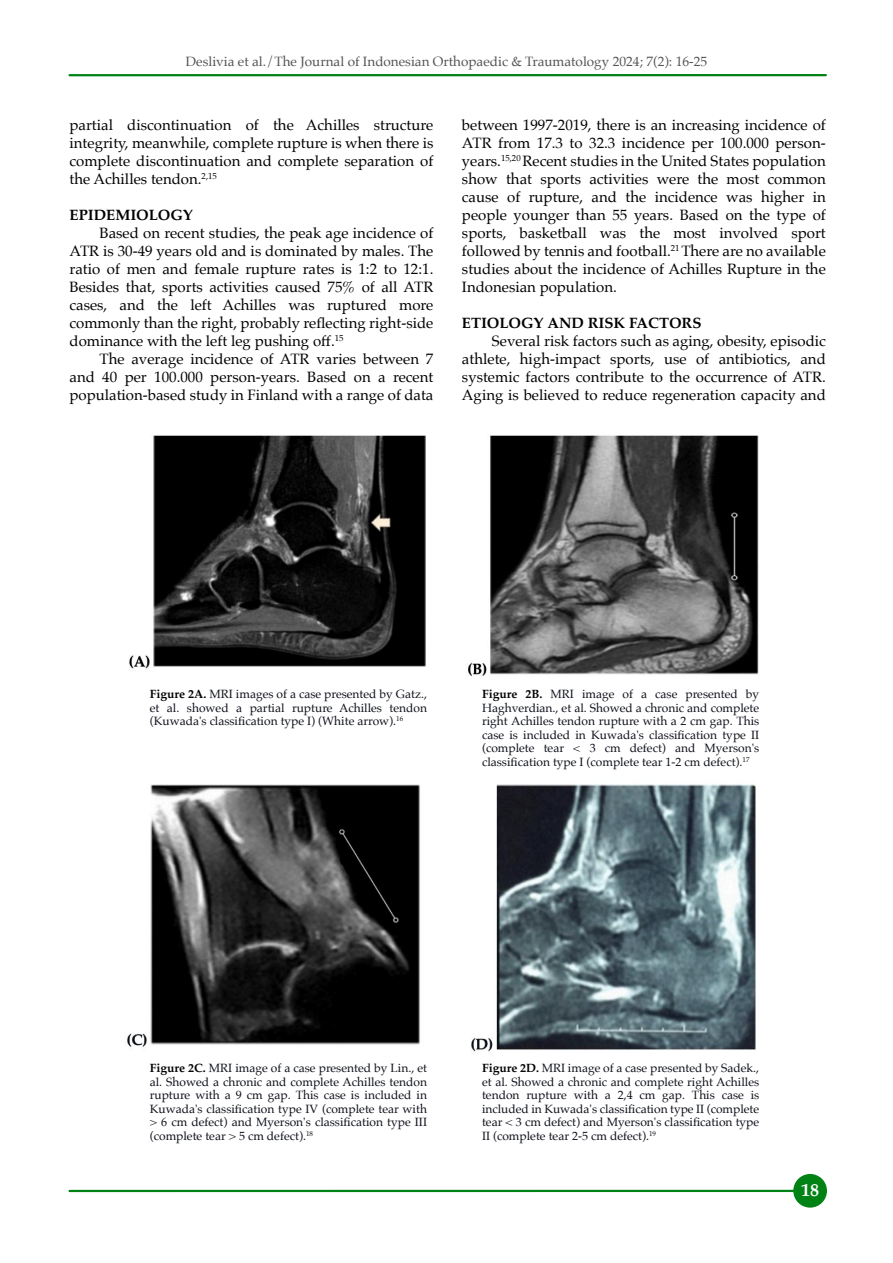
<style>
.page{position:relative;width:893px;height:1263px;background:#fff}
.page>*{position:absolute;margin:0;border:0;box-sizing:border-box;transform-origin:0 0}
.t1{font:700 18px "Palatino";color:#fff}
.t2{font:15px/18px "Palatino";color:#000;text-align:justify}
.t3{font:700 15px "Palatino";color:#000}
.t4{font:13.5px "Palatino";color:#535353}
.t5{font:12px/13.5px "Palatino";color:#0e101a;text-align:justify}
.s1{font-weight:700;color:#000}
</style>
<div class="page">
<hr style="left:70px;top:1190px;width:726px;height:2px;background:#008215">
<hr style="left:70px;top:74px;width:756px;height:2px;background:#008215">
<div style="left:793px;top:1174px;width:34px;height:33px;background:#008215;border:2px solid #008215;border-radius:50%"></div>
<img style="left:129px;top:435px;width:630px;height:241px">
<img style="left:127px;top:784px;width:629px;height:268px">
<p class="t4" style="left:186px;top:55px;width:523px">Deslivia et al./The Journal of Indonesian Orthopaedic &amp; Traumatology 2024; 7(2): 16-25</p>
<p class="t2" style="left:70px;top:116px;width:365px">partial discontinuation of the Achilles structure integrity, meanwhile, complete rupture is when there is complete discontinuation and complete separation of the Achilles tendon.<sup>2,15</sup></p>
<p class="t3" style="left:70px;top:207px;width:125px">EPIDEMIOLOGY</p>
<p class="t2" style="left:70px;top:224px;width:365px;text-indent:30px">Based on recent studies, the peak age incidence of ATR is 30-49 years old and is dominated by males. The ratio of men and female rupture rates is 1:2 to 12:1.<br>Besides that, sports activities caused 75% of all ATR cases, and the left Achilles was ruptured more commonly than the right, probably reflecting right-side dominance with the left leg pushing off.<sup>15</sup></p>
<p class="t2" style="left:70px;top:350px;width:365px;text-indent:30px">The average incidence of ATR varies between 7 and 40 per 100.000 person-years. Based on a recent population-based study in Finland with a range of data</p>
<p class="t2" style="left:462px;top:116px;width:365px">between 1997-2019, there is an increasing incidence of ATR from 17.3 to 32.3 incidence per 100.000 person&shy;years.<sup>15,20</sup> Recent studies in the United States population show that sports activities were the most common cause of rupture, and the incidence was higher in people younger than 55 years. Based on the type of sports, basketball was the most involved sport followed by tennis and football.<sup>21</sup> There are no available studies about the incidence of Achilles Rupture in the Indonesian population.</p>
<p class="t3" style="left:462px;top:315px;width:241px">ETIOLOGY AND RISK FACTORS</p>
<p class="t2" style="left:462px;top:332px;width:365px;text-indent:30px">Several risk factors such as aging, obesity, episodic athlete, high-impact sports, use of antibiotics, and systemic factors contribute to the occurrence of ATR.<br>Aging is believed to reduce regeneration capacity and</p>
<p class="t5" style="left:150px;top:688px;width:279px"><span class="s1">Figure 2A.</span> MRI images of a case presented by Gatz., et al. showed a partial rupture Achilles tendon (Kuwada's classification type I) (White arrow).<sup>16</sup></p>
<p class="t5" style="left:482px;top:688px;width:279px"><span class="s1">Figure 2B.</span> MRI image of a case presented by Haghverdian., et al. Showed a chronic and complete right Achilles tendon rupture with a 2 cm gap. This case is included in Kuwada's classification type II (complete tear &lt; 3 cm defect) and Myerson's classification type I (complete tear 1-2 cm defect).<sup>17</sup></p>
<p class="t5" style="left:150px;top:1062px;width:279px"><span class="s1">Figure 2C.</span> MRI image of a case presented by Lin., et al. Showed a chronic and complete Achilles tendon rupture with a 9 cm gap. This case is included in Kuwada's classification type IV (complete tear with &gt; 6 cm defect) and Myerson's classification type III (complete tear &gt; 5 cm defect).<sup>18</sup></p>
<p class="t5" style="left:482px;top:1062px;width:279px"><span class="s1">Figure 2D.</span> MRI image of a case presented by Sadek., et al. Showed a chronic and complete right Achilles tendon rupture with a 2,4 cm gap. This case is included in Kuwada's classification type II (complete tear &lt; 3 cm defect) and Myerson's classification type II (complete tear 2-5 cm defect).<sup>19</sup></p>
<p class="t1" style="left:801px;top:1182px;width:19px">18</p>
</div>
